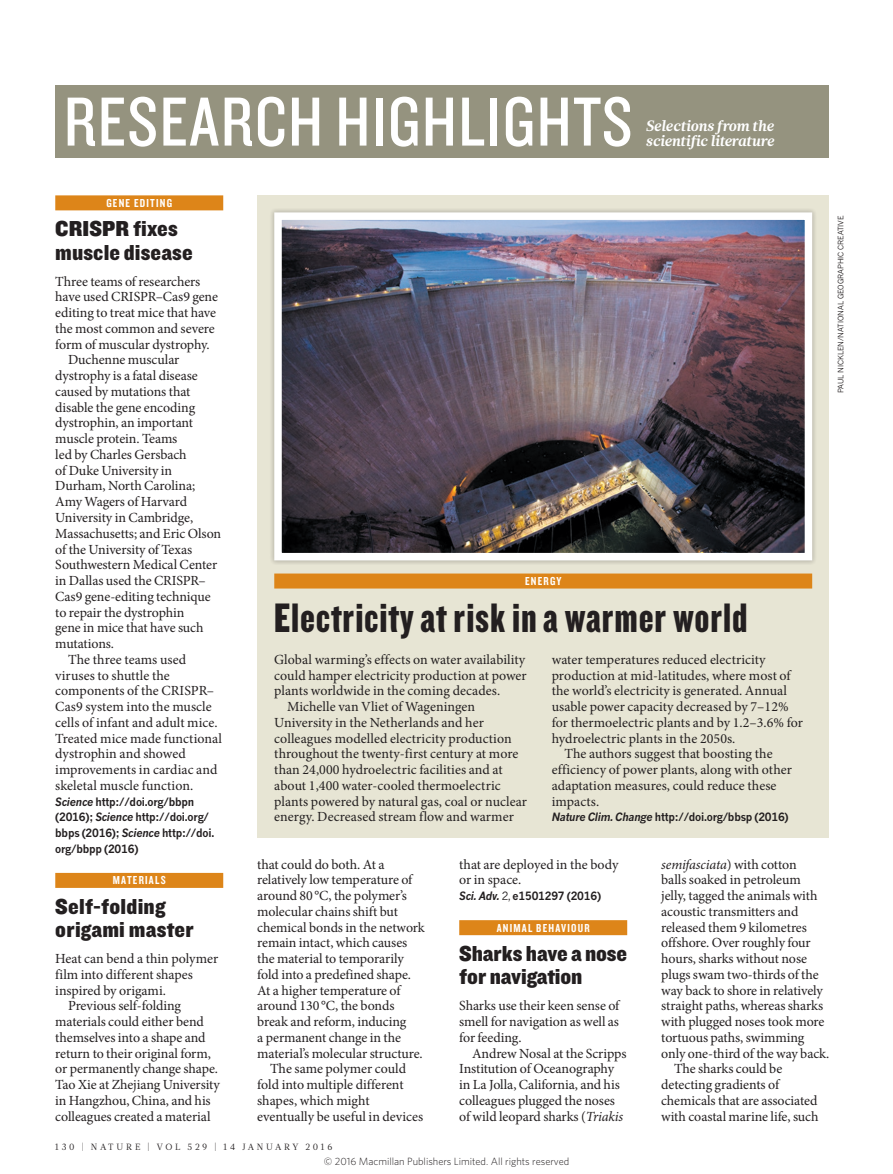
<style>
.page{position:relative;width:893px;height:1174px;background:#fff}
.page>*{position:absolute;margin:0;border:0;box-sizing:border-box;transform-origin:0 0}
.t1{font:72px "Knockout 29 Junior Ltweight";letter-spacing:.02em;color:#fff}
.BRIEFS_BOX_HEAD{font:42.75px "Knockout 69 Full Liteweight";letter-spacing:.02em;color:#231f20}
.RES_HIGH_HEAD_15{font:22.5px/23.7px "Knockout 71 Full Middlewt";letter-spacing:.005em;color:#231f20}
.t2{font:italic 700 15px/15px "Glosa Math";letter-spacing:-.005em;color:#fff}
.BODY_TEXT_R_L_INDENT{font:13.95px/15.8px "Minion Pro";letter-spacing:-.005em;color:#231f20}
.BODY_TEXT_R_L_1ST_PA{font:13.95px/15.8px "Minion Pro";letter-spacing:-.005em;color:#231f20;text-align:justify}
.BRIEFS_SUBJECT_STRAP{font:12px "Knockout 49 Liteweight";letter-spacing:.1em;color:#fff}
.BRIEFS_PAPER{font:700 11.25px/15.8px "News Gothic MTOT";letter-spacing:-.02em;color:#231f20;scale:.95 1}
.t3{font:300 10.5px "Whitney";color:#231f20}
.t4{font:9px "Glosa Math";letter-spacing:.3em;color:#231f20}
.PIC_CREDIT{font:7.5px "News Gothic MTOT";color:#231f20}
.s1{font-style:italic}
.s2{font-weight:400}
</style>
<div class="page">
<div style="left:257px;top:195px;width:572px;height:642px;background:#e7e5d4"></div>
<div style="left:269px;top:208px;width:548px;height:357px;background:#231f20;opacity:.25"></div>
<img style="left:283px;top:221px;width:520px;height:330px">
<div style="left:274px;top:212px;width:538px;height:348px;border:8px solid #fff"></div>
<div style="left:274px;top:573px;width:538px;height:15px;background:#dd8519"></div>
<div style="left:55px;top:195px;width:168px;height:15px;background:#dd8519"></div>
<div style="left:55px;top:873px;width:168px;height:15px;background:#dd8519"></div>
<div style="left:459px;top:920px;width:168px;height:15px;background:#dd8519"></div>
<div style="left:55px;top:85px;width:774px;height:72px;background:#95937f"></div>
<h1 class="t1" style="left:64px;top:75px;width:570px">RESEARCH HIGHLIGHTS</h1>
<p class="t2" style="left:646px;top:118px;width:130px">Selections from the scientific literature</p>
<p class="BRIEFS_SUBJECT_STRAP" style="left:106px;top:195px;width:67px">GENE EDITING</p>
<p class="RES_HIGH_HEAD_15" style="left:55px;top:216px;width:139px">CRISPR fixes muscle disease</p>
<p class="BODY_TEXT_R_L_1ST_PA" style="left:55px;top:273px;width:164px;text-align:left">Three teams of researchers have used CRISPR–Cas9 gene editing to treat mice that have the most common and severe form of muscular dystrophy.</p>
<p class="BODY_TEXT_R_L_INDENT" style="left:55px;top:352px;width:167px;text-indent:13px">Duchenne muscular dystrophy is a fatal disease caused by mutations that disable the gene encoding dystrophin, an important muscle protein. Teams<br>led by Charles Gersbach<br>of Duke University in<br>Durham, North Carolina;<br>Amy Wagers of Harvard<br>University in Cambridge,<br>Massachusetts; and Eric Olson of the University of Texas<br>Southwestern Medical Center in Dallas used the CRISPR–<br>Cas9 gene-editing technique to repair the dystrophin<br>gene in mice that have such mutations.</p>
<p class="BODY_TEXT_R_L_INDENT" style="left:55px;top:651px;width:168px;text-indent:13px">The three teams used viruses to shuttle the components of the CRISPR–<br>Cas9 system into the muscle cells of infant and adult mice.<br>Treated mice made functional dystrophin and showed improvements in cardiac and skeletal muscle function.</p>
<p class="BRIEFS_PAPER" style="left:55px;top:793px;width:169px"><span class="s1">Science</span> http://doi.org/bbpn (2016); <span class="s1">Science</span> http://doi.org/ bbps (2016); <span class="s1">Science</span> http://doi. org/bbpp (2016)</p>
<p class="BRIEFS_SUBJECT_STRAP" style="left:113px;top:872px;width:54px">MATERIALS</p>
<p class="RES_HIGH_HEAD_15" style="left:55px;top:893px;width:140px">Self-folding origami master</p>
<p class="BODY_TEXT_R_L_1ST_PA" style="left:55px;top:951px;width:164px;text-align:left">Heat can bend a thin polymer film into different shapes inspired by origami.</p>
<p class="BODY_TEXT_R_L_INDENT" style="left:55px;top:998px;width:166px;text-indent:13px">Previous self-folding materials could either bend themselves into a shape and return to their original form, or permanently change shape.<br>Tao Xie at Zhejiang University in Hangzhou, China, and his colleagues created a material</p>
<p class="BRIEFS_SUBJECT_STRAP" style="left:525px;top:573px;width:38px">ENERGY</p>
<p class="BRIEFS_BOX_HEAD" style="left:274px;top:591px;width:475px">Electricity at risk in a warmer world</p>
<p class="BODY_TEXT_R_L_1ST_PA" style="left:274px;top:651px;width:254px">Global warming’s effects on water availability could hamper electricity production at power plants worldwide in the coming decades.</p>
<p class="BODY_TEXT_R_L_INDENT" style="left:274px;top:699px;width:254px;text-indent:13px">Michelle van Vliet of Wageningen University in the Netherlands and her colleagues modelled electricity production throughout the twenty-first century at more than 24,000 hydroelectric facilities and at about 1,400 water-cooled thermoelectric plants powered by natural gas, coal or nuclear energy. Decreased stream flow and warmer</p>
<p class="BODY_TEXT_R_L_INDENT" style="left:552px;top:651px;width:253px">water temperatures reduced electricity production at mid-latitudes, where most of the world’s electricity is generated. Annual usable power capacity decreased by 7–12% for thermoelectric plants and by 1.2–3.6% for hydroelectric plants in the 2050s.</p>
<p class="BODY_TEXT_R_L_INDENT" style="left:552px;top:746px;width:242px;text-indent:13px">The authors suggest that boosting the efficiency of power plants, along with other adaptation measures, could reduce these impacts.</p>
<p class="BRIEFS_PAPER" style="left:552px;top:809px;width:251px"><span class="s1">Nature Clim. Change</span> http://doi.org/bbsp (2016)</p>
<p class="BODY_TEXT_R_L_INDENT" style="left:257px;top:856px;width:169px">that could do both. At a relatively low temperature of around 80°C, the polymer’s molecular chains shift but chemical bonds in the network remain intact, which causes the material to temporarily fold into a predefined shape.<br>At a higher temperature of around 130°C, the bonds break and reform, inducing<br>a permanent change in the material’s molecular structure.</p>
<p class="BODY_TEXT_R_L_INDENT" style="left:257px;top:1061px;width:167px;text-indent:13px">The same polymer could fold into multiple different shapes, which might eventually be useful in devices</p>
<p class="BODY_TEXT_R_L_INDENT" style="left:459px;top:856px;width:161px">that are deployed in the body or in space.</p>
<p class="BRIEFS_PAPER" style="left:459px;top:888px;width:151px"><span class="s1">Sci. Adv.</span> <span class="s2">2,</span> e1501297 (2016)</p>
<p class="BRIEFS_SUBJECT_STRAP" style="left:497px;top:920px;width:94px">ANIMAL BEHAVIOUR</p>
<p class="RES_HIGH_HEAD_15" style="left:459px;top:940px;width:169px">Sharks have a nose for navigation</p>
<p class="BODY_TEXT_R_L_1ST_PA" style="left:459px;top:998px;width:162px">Sharks use their keen sense of smell for navigation as well as for feeding.</p>
<p class="BODY_TEXT_R_L_INDENT" style="left:459px;top:1045px;width:169px;text-indent:13px">Andrew Nosal at the Scripps<br>Institution of Oceanography in La Jolla, California, and his colleagues plugged the noses of wild leopard sharks (<span class="s1">Triakis</span></p>
<p class="BODY_TEXT_R_L_INDENT" style="left:661px;top:856px;width:169px"><span class="s1">semifasciata</span>) with cotton<br>balls soaked in petroleum<br>jelly, tagged the animals with acoustic transmitters and released them 9 kilometres offshore. Over roughly four hours, sharks without nose plugs swam two-thirds of the way back to shore in relatively straight paths, whereas sharks with plugged noses took more tortuous paths, swimming only one-third of the way back.</p>
<p class="BODY_TEXT_R_L_INDENT" style="left:661px;top:1061px;width:159px;text-indent:13px">The sharks could be detecting gradients of chemicals that are associated with coastal marine life, such</p>
<p class="t4" style="left:55px;top:1141px;width:279px">130 | NATURE | VOL 529 | 14 JANUARY 2016</p>
<p class="t3" style="left:324px;top:1154px;width:247px">© 2016 Macmillan Publishers Limited. All rights reserved</p>
<p class="PIC_CREDIT" style="left:836px;top:393px;width:179px;rotate:-90deg">PAUL NICKLEN/NATIONAL GEOGRAPHIC CREATIVE</p>
</div>
